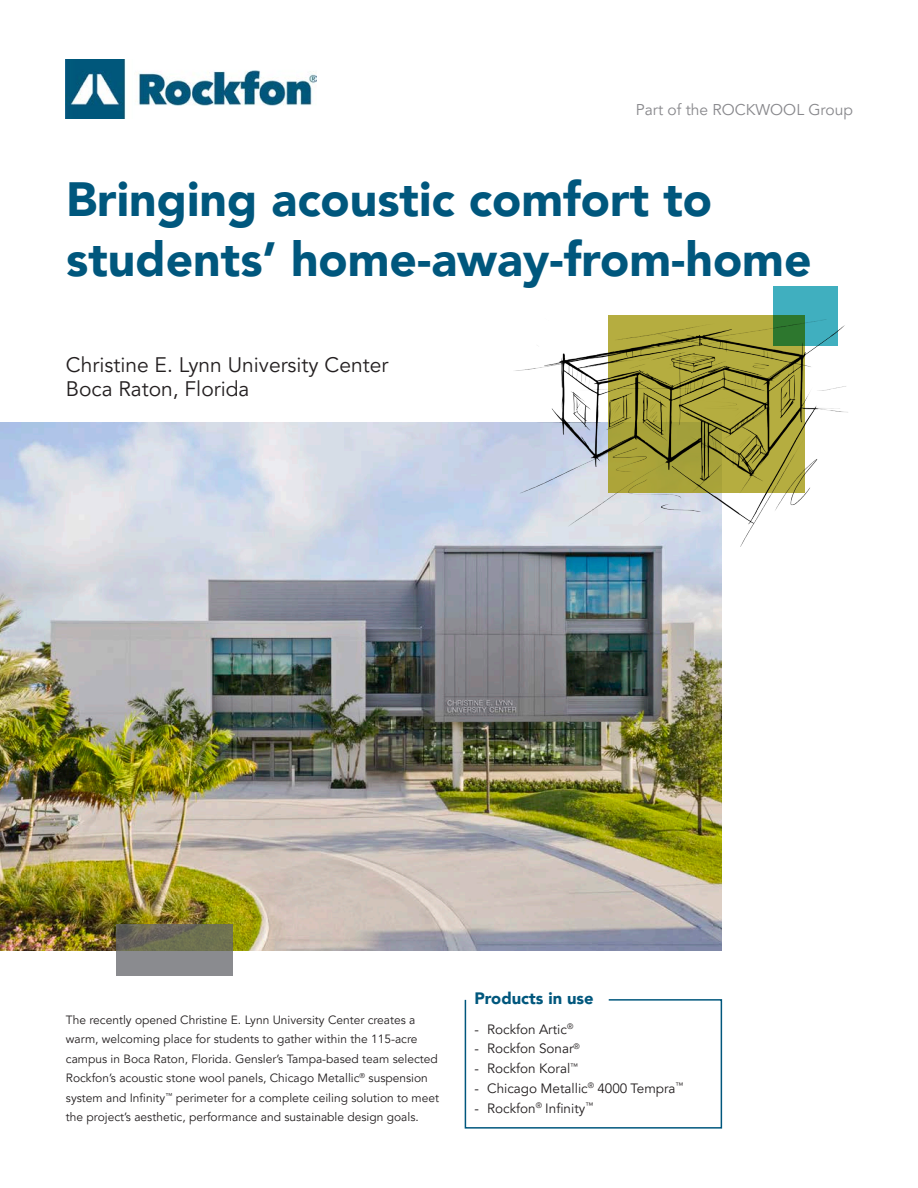
<style>
.page{position:relative;width:918px;height:1188px;background:#fff}
.page>*{position:absolute;margin:0;border:0;box-sizing:border-box;transform-origin:0 0}
.Cover_Only_-_Headlin{font:900 48px/60px "Avenir LT Pro";color:#00577d}
.Cover_Only_-_Subtitl{font:21px "Avenir LT Pro";color:#231f20}
.Sub-headlines{font:900 16.5px "Avenir LT Pro";color:#00577d}
.t1{font:15.6px "Avenir LT Pro";color:#88888c}
.t2{font:13.5px "Avenir LT Pro";color:#231f20}
.Body_Copy{font:12px/19.5px "Avenir LT Pro";color:#231f20}
</style>
<div class="page">
<img style="left:66px;top:60px;width:250px;height:59px">
<svg style="left:464px;top:999px;width:259px;height:130px"></svg>
<img style="left:0;top:423px;width:721px;height:527px">
<svg style="left:117px;top:924px;width:116px;height:52px;background:#797a70"></svg>
<img style="left:506px;top:296px;width:342px;height:250px">
<svg style="left:773px;top:286px;width:64px;height:59px;background:#3a9f99"></svg>
<h3 class="t1" style="left:636px;top:100px;width:219px">Part of the ROCKWOOL Group</h3>
<p class="Cover_Only_-_Headlin" style="left:66px;top:169px;width:747px">Bringing acoustic comfort to students’ home-away-from-home</p>
<p class="Cover_Only_-_Subtitl" style="left:66px;top:353px;width:324px">Christine E. Lynn University Center</p>
<p class="Cover_Only_-_Subtitl" style="left:66px;top:377px;width:185px">Boca Raton, Florida</p>
<p class="Sub-headlines" style="left:474px;top:989px;width:121px">Products in use</p>
<p class="Body_Copy" style="left:66px;top:1010px;width:375px">The recently opened Christine E. Lynn University Center creates a warm, welcoming place for students to gather within the 115-acre campus in Boca Raton, Florida. Gensler’s Tampa-based team selected Rockfon’s acoustic stone wool panels, Chicago Metallic<sup>®</sup> suspension system and Infinity<sup>™</sup> perimeter for a complete ceiling solution to meet the project’s aesthetic, performance and sustainable design goals.</p>
<p class="t2" style="left:474px;top:1021px;width:100px">- Rockfon Artic<sup>®</sup></p>
<p class="t2" style="left:474px;top:1041px;width:107px">- Rockfon Sonar<sup>®</sup></p>
<p class="t2" style="left:474px;top:1060px;width:105px">- Rockfon Koral<sup>™</sup></p>
<p class="t2" style="left:474px;top:1080px;width:211px">- Chicago Metallic<sup>®</sup> 4000 Tempra<sup>™</sup></p>
<p class="t2" style="left:474px;top:1100px;width:120px">- Rockfon<sup>®</sup> Infinity<sup>™</sup></p>
</div>
